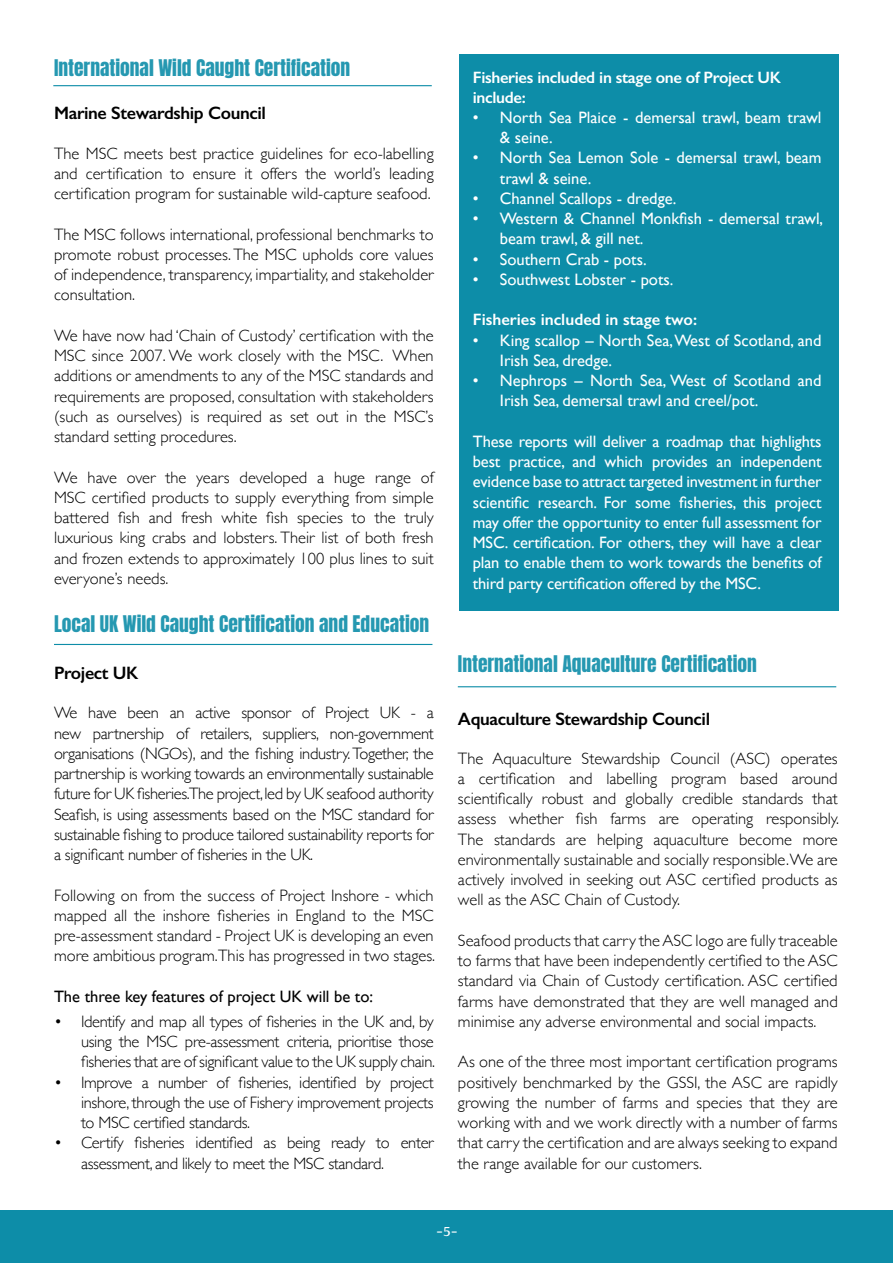
<style>
.page{position:relative;width:893px;height:1263px;background:#fff}
.page>*{position:absolute;margin:0;border:0;box-sizing:border-box;transform-origin:0 0}
.t1{font:19.5px "Anton";color:#2598b1}
.t2{font:600 18px "Gill Sans";letter-spacing:-.02em;color:#000}
.t3{font:18px "Rasa";color:#fff}
.t4{font:300 16.5px/20.2px "Gill Sans";color:#000;text-align:justify}
.t5{font:16.5px/20.2px "Gill Sans";color:#fff}
.t6{font:300 16.5px/20.2px "Gill Sans";letter-spacing:-.02em;color:#000}
.t7{font:600 16.5px/19.8px "Gill Sans";letter-spacing:-.02em;color:#fff}
.t8{font:16.5px "Gill Sans";color:#000}
.t9{font:600 16.5px "Gill Sans";color:#fff}
</style>
<div class="page">
<div style="left:0;top:1210px;width:893px;height:53px;background:#0d8da8"></div>
<div style="left:459px;top:54px;width:380px;height:556px;background:#0d8da8"></div>
<hr style="left:458px;top:686px;width:378px;height:1px;background:#0d8da8">
<hr style="left:54px;top:644px;width:378px;height:1px;background:#0d8da8">
<hr style="left:53px;top:85px;width:379px;height:1px;background:#0d8da8">
<p class="t1" style="left:54px;top:58px;width:298px">International Wild Caught Certification</p>
<p class="t2" style="left:54px;top:102px;width:213px">Marine Stewardship Council</p>
<p class="t4" style="left:54px;top:142px;width:381px">The MSC meets best practice guidelines for eco-labelling and certification to ensure it offers the world’s leading certification program for sustainable wild-capture seafood.</p>
<p class="t4" style="left:54px;top:223px;width:381px">The MSC follows international, professional benchmarks to promote robust processes. The MSC upholds core values of independence, transparency, impartiality, and stakeholder consultation.</p>
<p class="t4" style="left:54px;top:324px;width:381px">We have now had ‘Chain of Custody’ certification with the MSC since 2007. We work closely with the MSC. When additions or amendments to any of the MSC standards and requirements are proposed, consultation with stakeholders (such as ourselves) is required as set out in the MSC’s standard setting procedures.</p>
<p class="t4" style="left:54px;top:466px;width:381px">We have over the years developed a huge range of MSC certified products to supply everything from simple battered fish and fresh white fish species to the truly luxurious king crabs and lobsters. Their list of both fresh and frozen extends to approximately 100 plus lines to suit everyone’s needs.</p>
<p class="t1" style="left:54px;top:614px;width:377px">Local UK Wild Caught Certification and Education</p>
<p class="t2" style="left:54px;top:662px;width:86px">Project UK</p>
<p class="t4" style="left:54px;top:702px;width:381px">We have been an active sponsor of Project UK - a new partnership of retailers, suppliers, non-government organisations (NGOs), and the fishing industry. Together, the partnership is working towards an environmentally sustainable future for UK fisheries.The project, led by UK seafood authority Seafish, is using assessments based on the MSC standard for sustainable fishing to produce tailored sustainability reports for a significant number of fisheries in the UK.</p>
<p class="t4" style="left:54px;top:884px;width:383px">Following on from the success of Project Inshore - which mapped all the inshore fisheries in England to the MSC pre-assessment standard - Project UK is developing an even more ambitious program.This has progressed in two stages.</p>
<p class="t8" style="left:54px;top:986px;width:321px">The three key features of project UK will be to:</p>
<p class="t4" style="left:81px;top:1011px;width:356px;text-indent:-27px">• Identify and map all types of fisheries in the UK and, by using the MSC pre-assessment criteria, prioritise those fisheries that are of significant value to the UK supply chain.</p>
<p class="t4" style="left:81px;top:1071px;width:354px;text-indent:-27px">• Improve a number of fisheries, identified by project inshore, through the use of Fishery improvement projects to MSC certified standards.</p>
<p class="t6" style="left:81px;top:1132px;width:354px;text-indent:-27px">• Certify fisheries identified as being ready to enter assessment, and likely to meet the MSC standard.</p>
<p class="t7" style="left:473px;top:67px;width:309px">Fisheries included in stage one of Project UK include:</p>
<p class="t5" style="left:500px;top:107px;width:323px;text-indent:-27px">• North Sea Plaice - demersal trawl, beam trawl &amp; seine.</p>
<p class="t5" style="left:500px;top:147px;width:323px;text-indent:-27px">• North Sea Lemon Sole - demersal trawl, beam trawl &amp; seine.</p>
<p class="t5" style="left:473px;top:188px;width:205px">• Channel Scallops - dredge.</p>
<p class="t5" style="left:500px;top:208px;width:325px;text-indent:-27px">• Western &amp; Channel Monkfish - demersal trawl, beam trawl, &amp; gill net.</p>
<p class="t5" style="left:473px;top:249px;width:175px">• Southern Crab - pots.</p>
<p class="t5" style="left:473px;top:269px;width:202px">• Southwest Lobster - pots.</p>
<p class="t9" style="left:473px;top:310px;width:226px">Fisheries included in stage two:</p>
<p class="t5" style="left:500px;top:330px;width:323px;text-indent:-27px">• King scallop – North Sea, West of Scotland, and<br>Irish Sea, dredge.</p>
<p class="t5" style="left:500px;top:370px;width:323px;text-indent:-27px">• Nephrops – North Sea, West of Scotland and<br>Irish Sea, demersal trawl and creel/pot.</p>
<p class="t5" style="left:473px;top:431px;width:350px;text-align:justify">These reports will deliver a roadmap that highlights best practice, and which provides an independent evidence base to attract targeted investment in further scientific research. For some fisheries, this project may offer the opportunity to enter full assessment for MSC. certification. For others, they will have a clear plan to enable them to work towards the benefits of third party certification offered by the MSC.</p>
<p class="t1" style="left:458px;top:654px;width:300px">International Aquaculture Certification</p>
<p class="t2" style="left:458px;top:708px;width:254px">Aquaculture Stewardship Council</p>
<p class="t4" style="left:458px;top:747px;width:383px">The Aquaculture Stewardship Council (ASC) operates a certification and labelling program based around scientifically robust and globally credible standards that assess whether fish farms are operating responsibly.<br>The standards are helping aquaculture become more environmentally sustainable and socially responsible.We are actively involved in seeking out ASC certified products as well as the ASC Chain of Custody.</p>
<p class="t4" style="left:458px;top:930px;width:381px">Seafood products that carry the ASC logo are fully traceable to farms that have been independently certified to the ASC standard via Chain of Custody certification. ASC certified farms have demonstrated that they are well managed and minimise any adverse environmental and social impacts.</p>
<p class="t4" style="left:458px;top:1051px;width:381px">As one of the three most important certification programs positively benchmarked by the GSSI, the ASC are rapidly growing the number of farms and species that they are working with and we work directly with a number of farms that carry the certification and are always seeking to expand the range available for our customers.</p>
<p class="t3" style="left:436px;top:1220px;width:23px">-5-</p>
</div>
